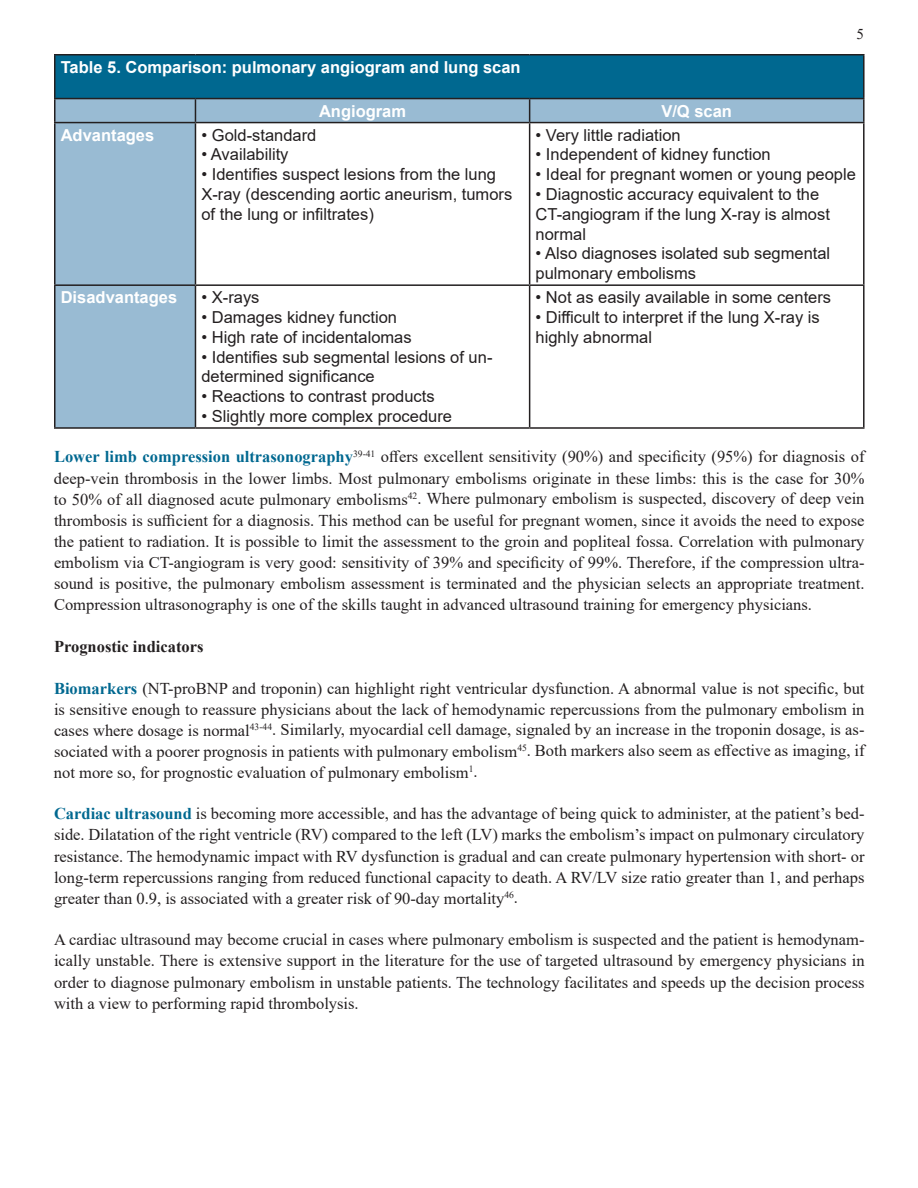
<style>
.page{position:relative;width:918px;height:1188px;background:#fff}
.page>*{position:absolute;margin:0;border:0;box-sizing:border-box;transform-origin:0 0}
.t1{font:16.5px/21px "Times New Roman";color:#231f20;text-align:justify}
.t2{font:16.5px/19.8px "Arial";color:#231f20}
.t3{font:700 16.5px "Arial";color:#fff}
.t4{font:700 16.5px "Times New Roman";color:#231f20}
.t5{font:15px "Times New Roman";color:#231f20}
.s1{font-weight:700;color:#006890}
</style>
<div class="page">
<div style="left:55px;top:55px;width:809px;height:44px;background:#006890"></div>
<div style="left:56px;top:99px;width:807px;height:328px;background:#99bbd3"></div>
<svg style="left:196px;top:123px;width:667px;height:304px"></svg>
<hr style="left:54px;top:54px;width:141px;height:2px;background:#231f20">
<hr style="left:54px;top:56px;width:2px;height:42px;background:#231f20">
<hr style="left:195px;top:54px;width:335px;height:2px;background:#231f20">
<hr style="left:530px;top:54px;width:335px;height:2px;background:#231f20">
<hr style="left:863px;top:56px;width:2px;height:42px;background:#231f20">
<hr style="left:54px;top:98px;width:141px;height:1px;background:#231f20">
<hr style="left:54px;top:99px;width:2px;height:23px;background:#231f20">
<hr style="left:195px;top:98px;width:335px;height:1px;background:#231f20">
<svg style="left:195px;top:99px;width:1px;height:23px"></svg>
<hr style="left:530px;top:98px;width:335px;height:1px;background:#231f20">
<svg style="left:529px;top:99px;width:1px;height:23px"></svg>
<hr style="left:863px;top:99px;width:2px;height:23px;background:#231f20">
<hr style="left:54px;top:122px;width:141px;height:1px;background:#231f20">
<hr style="left:54px;top:123px;width:2px;height:161px;background:#231f20">
<hr style="left:195px;top:122px;width:335px;height:1px;background:#231f20">
<hr style="left:195px;top:123px;width:1px;height:161px;background:#231f20">
<hr style="left:530px;top:122px;width:335px;height:1px;background:#231f20">
<hr style="left:529px;top:123px;width:1px;height:161px;background:#231f20">
<hr style="left:863px;top:123px;width:2px;height:161px;background:#231f20">
<hr style="left:54px;top:284px;width:141px;height:2px;background:#231f20">
<hr style="left:54px;top:286px;width:2px;height:141px;background:#231f20">
<hr style="left:195px;top:284px;width:335px;height:2px;background:#231f20">
<hr style="left:195px;top:286px;width:1px;height:141px;background:#231f20">
<hr style="left:530px;top:284px;width:335px;height:2px;background:#231f20">
<hr style="left:529px;top:286px;width:1px;height:141px;background:#231f20">
<hr style="left:863px;top:286px;width:2px;height:141px;background:#231f20">
<hr style="left:54px;top:427px;width:141px;height:2px;background:#231f20">
<hr style="left:195px;top:427px;width:335px;height:2px;background:#231f20">
<hr style="left:530px;top:427px;width:335px;height:2px;background:#231f20">
<p class="t5" style="left:856px;top:23px;width:9px">5</p>
<p class="t3" style="left:61px;top:55px;width:461px">Table 5. Comparison: pulmonary angiogram and lung scan</p>
<p class="t3" style="left:319px;top:99px;width:89px">Angiogram</p>
<p class="t3" style="left:661px;top:99px;width:72px">V/Q scan</p>
<p class="t3" style="left:61px;top:123px;width:95px">Advantages</p>
<p class="t2" style="left:201px;top:125px;width:116px">• Gold-standard</p>
<p class="t2" style="left:201px;top:145px;width:89px">• Availability</p>
<p class="t2" style="left:201px;top:164px;width:312px">• Identifies suspect lesions from the lung<br>X-ray (descending aortic aneurism, tumors of the lung or infiltrates)</p>
<p class="t2" style="left:536px;top:125px;width:147px">• Very little radiation</p>
<p class="t2" style="left:536px;top:145px;width:237px">• Independent of kidney function</p>
<p class="t2" style="left:536px;top:164px;width:322px">• Ideal for pregnant women or young people</p>
<p class="t2" style="left:536px;top:184px;width:296px">• Diagnostic accuracy equivalent to the<br>CT-angiogram if the lung X-ray is almost normal</p>
<p class="t2" style="left:536px;top:244px;width:296px">• Also diagnoses isolated sub segmental pulmonary embolisms</p>
<p class="t3" style="left:61px;top:286px;width:118px">Disadvantages</p>
<p class="t2" style="left:201px;top:287px;width:60px">• X-rays</p>
<p class="t2" style="left:201px;top:307px;width:197px">• Damages kidney function</p>
<p class="t2" style="left:201px;top:327px;width:212px">• High rate of incidentalomas</p>
<p class="t2" style="left:201px;top:347px;width:293px">• Identifies sub segmental lesions of un&shy;determined significance</p>
<p class="t2" style="left:201px;top:386px;width:235px">• Reactions to contrast products</p>
<p class="t2" style="left:201px;top:406px;width:252px">• Slightly more complex procedure</p>
<p class="t2" style="left:536px;top:287px;width:297px">• Not as easily available in some centers</p>
<p class="t2" style="left:536px;top:307px;width:286px">• Difficult to interpret if the lung X-ray is highly abnormal</p>
<p class="t1" style="left:54px;top:446px;width:812px"><span class="s1">Lower limb compression ultrasonography</span><sup>39-41</sup> offers excellent sensitivity (90%) and specificity (95%) for diagnosis of deep-vein thrombosis in the lower limbs. Most pulmonary embolisms originate in these limbs: this is the case for 30% to 50% of all diagnosed acute pulmonary embolisms<sup>42</sup>. Where pulmonary embolism is suspected, discovery of deep vein thrombosis is sufficient for a diagnosis. This method can be useful for pregnant women, since it avoids the need to expose the patient to radiation. It is possible to limit the assessment to the groin and popliteal fossa. Correlation with pulmonary embolism via CT-angiogram is very good: sensitivity of 39% and specificity of 99%. Therefore, if the compression ultra&shy;sound is positive, the pulmonary embolism assessment is terminated and the physician selects an appropriate treatment.<br>Compression ultrasonography is one of the skills taught in advanced ultrasound training for emergency physicians.</p>
<p class="t4" style="left:54px;top:634px;width:151px">Prognostic indicators</p>
<p class="t1" style="left:54px;top:677px;width:812px"><span class="s1">Biomarkers</span> (NT-proBNP and troponin) can highlight right ventricular dysfunction. A abnormal value is not specific, but is sensitive enough to reassure physicians about the lack of hemodynamic repercussions from the pulmonary embolism in cases where dosage is normal<sup>43-44</sup>. Similarly, myocardial cell damage, signaled by an increase in the troponin dosage, is as&shy;sociated with a poorer prognosis in patients with pulmonary embolism<sup>45</sup>. Both markers also seem as effective as imaging, if not more so, for prognostic evaluation of pulmonary embolism<sup>1</sup>.</p>
<p class="t1" style="left:54px;top:803px;width:812px"><span class="s1">Cardiac ultrasound</span> is becoming more accessible, and has the advantage of being quick to administer, at the patient’s bed&shy;side. Dilatation of the right ventricle (RV) compared to the left (LV) marks the embolism’s impact on pulmonary circulatory resistance. The hemodynamic impact with RV dysfunction is gradual and can create pulmonary hypertension with short- or long-term repercussions ranging from reduced functional capacity to death. A RV/LV size ratio greater than 1, and perhaps greater than 0.9, is associated with a greater risk of 90-day mortality<sup>46</sup>.</p>
<p class="t1" style="left:54px;top:929px;width:812px">A cardiac ultrasound may become crucial in cases where pulmonary embolism is suspected and the patient is hemodynam&shy;ically unstable. There is extensive support in the literature for the use of targeted ultrasound by emergency physicians in order to diagnose pulmonary embolism in unstable patients. The technology facilitates and speeds up the decision process with a view to performing rapid thrombolysis.</p>
</div>
